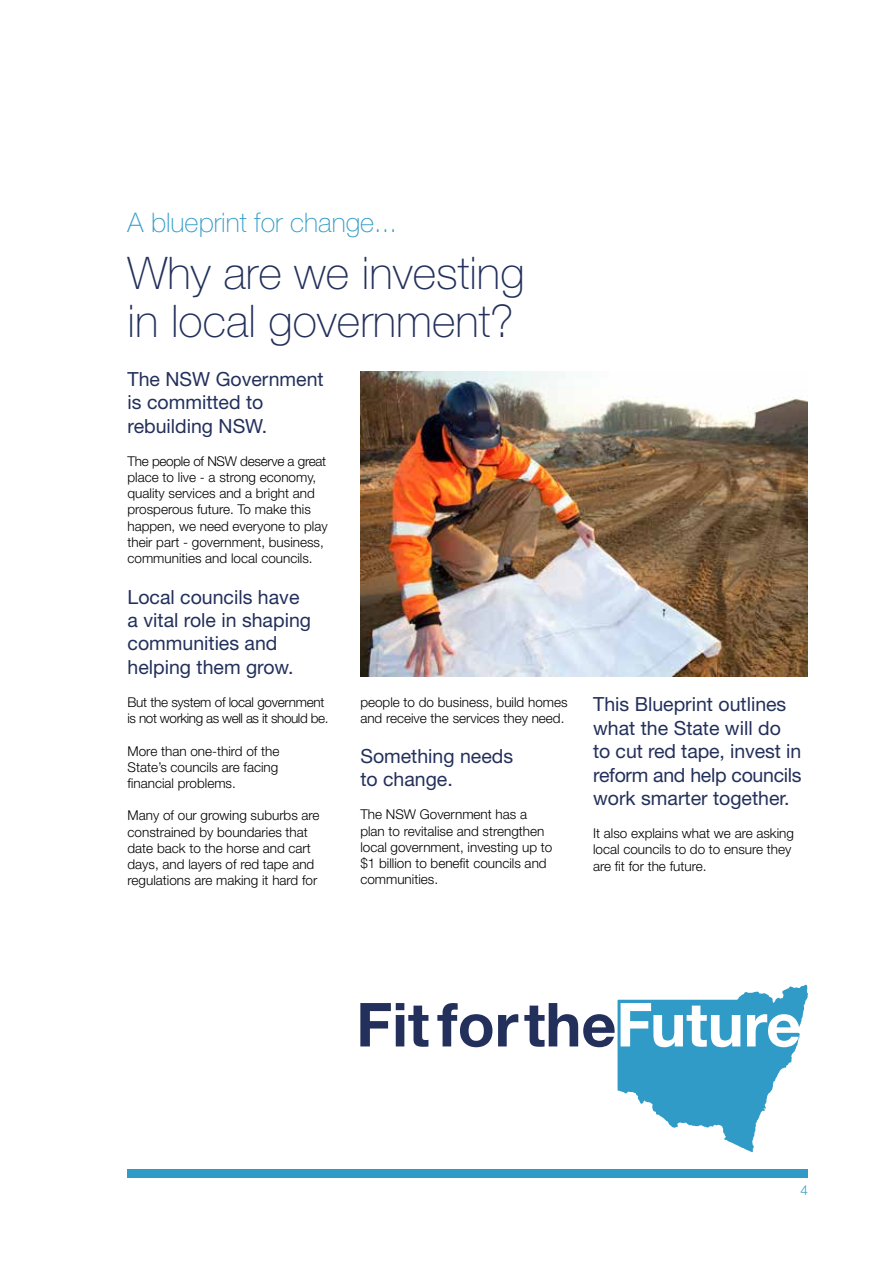
<style>
.page{position:relative;width:893px;height:1263px;background:#fff}
.page>*{position:absolute;margin:0;border:0;box-sizing:border-box;transform-origin:0 0}
.t1{font:100 45px/48px "Helvetica Neue LT Std";color:#23305b}
.t2{font:100 27px "Helvetica Neue LT Std";color:#319bc7}
.t3{font:19.5px/23.4px "Helvetica Neue LT Std";color:#23305b}
.t4{font:300 13.5px/16.2px "Helvetica Neue LT Std";color:#000}
.t5{font:300 13.5px/16.2px "Helvetica Neue LT Std";letter-spacing:-.02em;color:#000}
.t6{font:300 13.5px "Helvetica Neue LT Std";color:#319bc7}
</style>
<div class="page">
<img style="left:360px;top:372px;width:448px;height:304px">
<div style="left:128px;top:1169px;width:680px;height:9px;background:#319bc7"></div>
<svg style="left:360px;top:1003px;width:68px;height:44px"></svg>
<svg style="left:437px;top:1003px;width:55px;height:44px"></svg>
<svg style="left:498px;top:1014px;width:20px;height:32px"></svg>
<svg style="left:524px;top:985px;width:284px;height:167px"></svg>
<h2 class="t2" style="left:128px;top:207px;width:271px">A blueprint for change...</h2>
<h1 class="t1" style="left:128px;top:249px;width:398px">Why are we investing in local government?</h1>
<h3 class="t3" style="left:128px;top:367px;width:198px">The NSW Government is committed to rebuilding NSW.</h3>
<p class="t4" style="left:128px;top:453px;width:202px">The people of NSW deserve a great place to live - a strong economy, quality services and a bright and prosperous future. To make this happen, we need everyone to play their part - government, business, communities and local councils.</p>
<h3 class="t3" style="left:128px;top:585px;width:185px">Local councils have a vital role in shaping communities and helping them grow.</h3>
<p class="t5" style="left:128px;top:694px;width:202px">But the system of local government is not working as well as it should be.</p>
<p class="t4" style="left:128px;top:742px;width:153px;text-align:justify">More than one-third of the State’s councils are facing financial problems.</p>
<p class="t4" style="left:128px;top:807px;width:194px">Many of our growing suburbs are constrained by boundaries that date back to the horse and cart days, and layers of red tape and regulations are making it hard for</p>
<p class="t4" style="left:360px;top:694px;width:209px">people to do business, build homes and receive the services they need.</p>
<h3 class="t3" style="left:360px;top:744px;width:154px">Something needs to change.</h3>
<p class="t4" style="left:360px;top:806px;width:194px">The NSW Government has a plan to revitalise and strengthen local government, investing up to $1 billion to benefit councils and communities.</p>
<h3 class="t3" style="left:593px;top:692px;width:210px">This Blueprint outlines what the State will do to cut red tape, invest in reform and help councils work smarter together.</h3>
<p class="t4" style="left:593px;top:825px;width:202px">It also explains what we are asking local councils to do to ensure they are fit for the future.</p>
<p class="t6" style="left:800px;top:1182px;width:9px">4</p>
</div>
